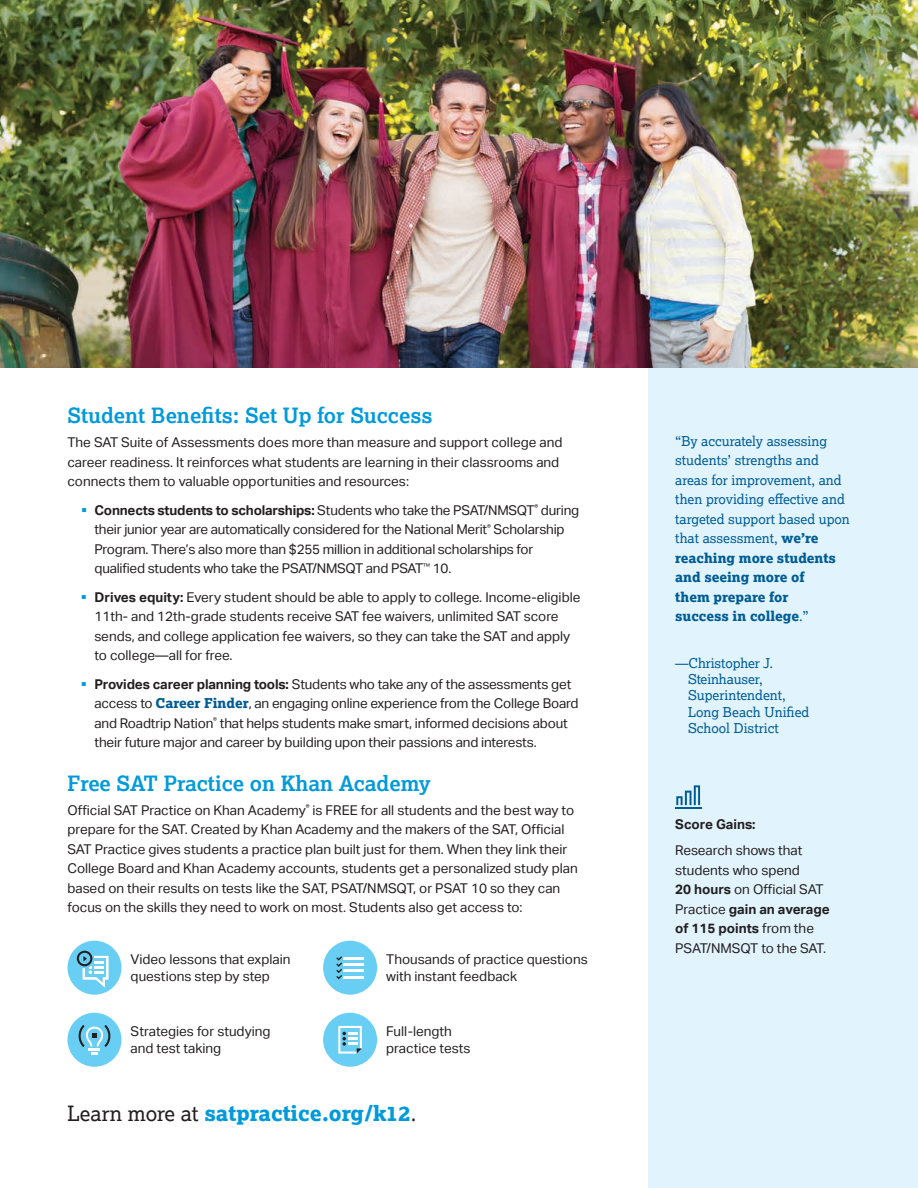
<style>
.page{position:relative;width:918px;height:1188px;background:#fff}
.page>*{position:absolute;margin:0;border:0;box-sizing:border-box;transform-origin:0 0}
.t1{font:700 21px "Lexia";color:#009ada}
.t2{font:800 21px "Lexia";color:#009ada}
.t3{font:13.5px/19.5px "Aktiv Grotesk";color:#231f20}
.t4{font:13.5px/19.5px "Lexia";color:#005c95}
.t5{font:700 13.5px "Aktiv Grotesk";color:#231f20}
.s1{color:#009ada}
.s2{font-weight:700}
.s3{font-family:"Lexia";font-weight:800;color:#005c95}
.s4{font-weight:400;color:#231f20}
.s5{font-weight:800}
</style>
<div class="page">
<div style="left:648px;top:0;width:270px;height:1188px;background:#e1f4fd"></div>
<hr style="left:675px;top:807px;width:26px;height:2px;background:#005c95">
<svg style="left:676px;top:785px;width:24px;height:20px"></svg>
<div style="left:323px;top:941px;width:54px;height:54px;background:#68cef3;border-radius:50%"></div>
<svg style="left:336px;top:956px;width:6px;height:23px"></svg>
<hr style="left:344px;top:964px;width:20px;height:2px;background:#fff">
<hr style="left:344px;top:970px;width:20px;height:2px;background:#fff">
<hr style="left:344px;top:976px;width:20px;height:2px;background:#fff">
<hr style="left:344px;top:957px;width:20px;height:2px;background:#fff">
<div style="left:323px;top:1013px;width:54px;height:54px;background:#68cef3;border-radius:50%"></div>
<svg style="left:338px;top:1026px;width:24px;height:28px"></svg>
<img style="left:0;top:0;width:918px;height:367px">
<div style="left:68px;top:941px;width:54px;height:54px;background:#68cef3;border-radius:50%"></div>
<svg style="left:77px;top:951px;width:31px;height:36px"></svg>
<div style="left:68px;top:1013px;width:54px;height:54px;background:#68cef3;border-radius:50%"></div>
<svg style="left:78px;top:1025px;width:33px;height:30px"></svg>
<h3 class="t1" style="left:68px;top:402px;width:366px">Student Benefits: Set Up for Success</h3>
<p class="t3" style="left:68px;top:433px;width:496px">The SAT Suite of Assessments does more than measure and support college and career readiness. It reinforces what students are learning in their classrooms and connects them to valuable opportunities and resources:</p>
<p class="t3" style="left:95px;top:500px;width:486px;text-indent:-14px"><span class="s1">▪</span> <span class="s2">Connects students to scholarships:</span> Students who take the PSAT/NMSQT<sup>®</sup> during their junior year are automatically considered for the National Merit<sup>®</sup> Scholarship Program. There’s also more than $255 million in additional scholarships for qualified students who take the PSAT/NMSQT and PSAT<sup>™</sup> 10.</p>
<p class="t3" style="left:94px;top:587px;width:488px;text-indent:-14px"><span class="s1">▪</span> <span class="s2">Drives equity:</span> Every student should be able to apply to college. Income-eligible 11th- and 12th-grade students receive SAT fee waivers, unlimited SAT score sends, and college application fee waivers, so they can take the SAT and apply to college—all for free.</p>
<p class="t3" style="left:94px;top:674px;width:486px;text-indent:-14px"><span class="s1">▪</span> <span class="s2">Provides career planning tools:</span> Students who take any of the assessments get access to <span class="s3">Career Finder</span>, an engaging online experience from the College Board and Roadtrip Nation<sup>®</sup> that helps students make smart, informed decisions about their future major and career by building upon their passions and interests.</p>
<h3 class="t1" style="left:68px;top:770px;width:365px">Free SAT Practice on Khan Academy</h3>
<p class="t3" style="left:67px;top:800px;width:512px">Official SAT Practice on Khan Academy<sup>®</sup> is FREE for all students and the best way to prepare for the SAT. Created by Khan Academy and the makers of the SAT, Official SAT Practice gives students a practice plan built just for them. When they link their College Board and Khan Academy accounts, students get a personalized study plan based on their results on tests like the SAT, PSAT/NMSQT, or PSAT 10 so they can focus on the skills they need to work on most. Students also get access to:</p>
<p class="t3" style="left:131px;top:951px;width:161px;line-height:16.5px">Video lessons that explain questions step by step</p>
<p class="t3" style="left:131px;top:1023px;width:141px;line-height:16.5px">Strategies for studying and test taking</p>
<p class="t3" style="left:386px;top:951px;width:203px;line-height:16.5px">Thousands of practice questions with instant feedback</p>
<p class="t3" style="left:386px;top:1023px;width:86px;line-height:16.5px">Full-length practice tests</p>
<p class="t2" style="left:68px;top:1099px;width:351px"><span class="s4">Learn more at</span> satpractice.org/k12<span class="s4">.</span></p>
<p class="t4" style="left:675px;top:431px;width:176px">“By accurately assessing students’ strengths and areas for improvement, and then providing effective and targeted support based upon that assessment, <span class="s5">we’re reaching more students and seeing more of<br>them prepare for<br>success in college</span>.”</p>
<p class="t4" style="left:688px;top:654px;width:123px;line-height:16.5px;text-indent:-13px">—Christopher J.<br>Steinhauser,<br>Superintendent,<br>Long Beach Unified<br>School District</p>
<p class="t5" style="left:675px;top:817px;width:82px">Score Gains:</p>
<p class="t3" style="left:675px;top:841px;width:156px">Research shows that students who spend<br><span class="s2">20 hours</span> on Official SAT<br>Practice <span class="s2">gain an average of 115 points</span> from the<br>PSAT/NMSQT to the SAT.</p>
</div>
